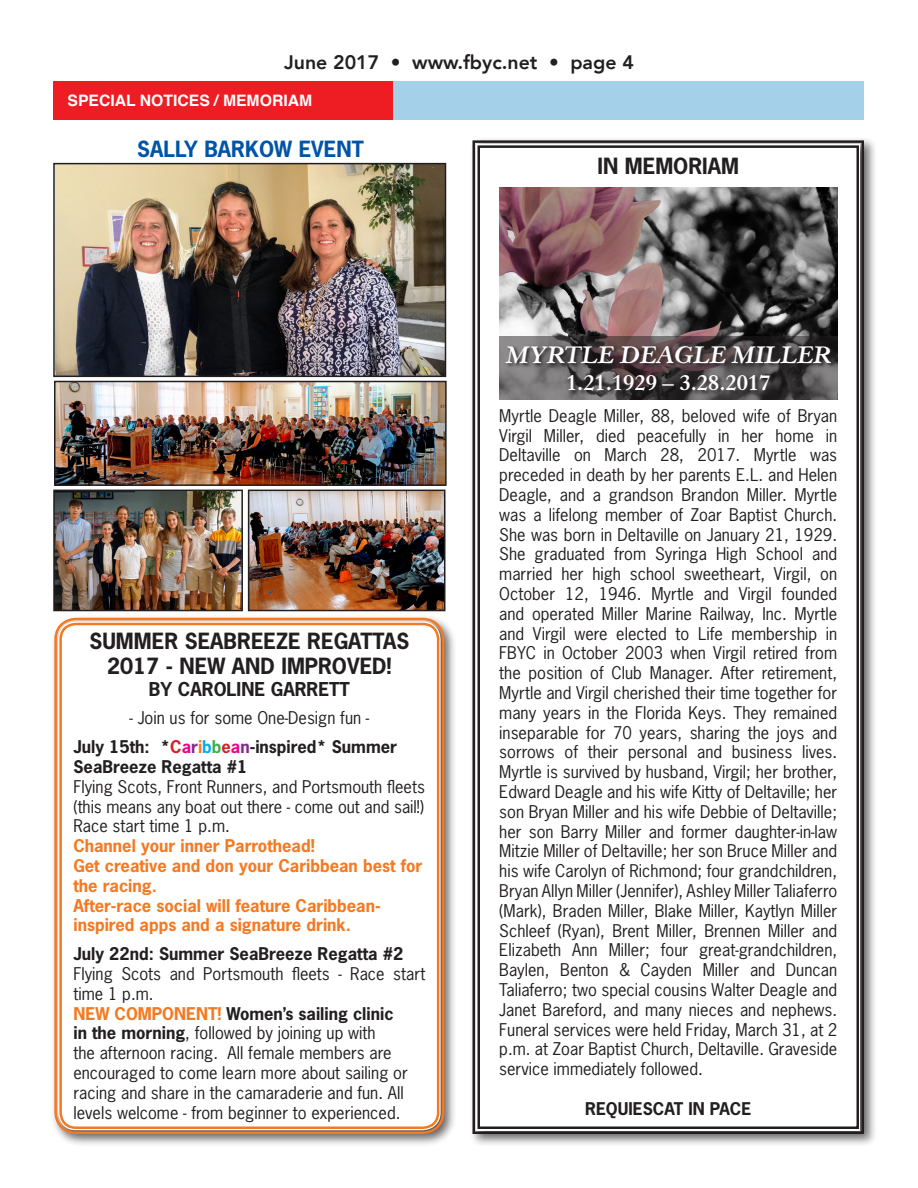
<style>
.page{position:relative;width:918px;height:1188px;background:#fff}
.page>*{position:absolute;margin:0;border:0;box-sizing:border-box;transform-origin:0 0}
.t1{font:italic 700 24px "Horley OSMT";color:#fff}
.t2{font:700 22.5px "Horley OSMT";color:#fff}
.t3{font:700 21px/25.2px "News Gothic Std";color:#231f20;text-align:center}
.t4{font:700 21px "News Gothic Std";color:#0154a6}
.t5{font:800 19.5px "Avenir";color:#231f20}
.t6{font:700 18px "News Gothic Std";color:#231f20}
.t7{font:16.5px/19.8px "News Gothic Std";color:#231f20}
.t8{font:700 16.5px/19.8px "News Gothic Std";color:#f47921}
.t9{font:700 16.5px/19.8px "News Gothic Std";color:#231f20}
.Arial-rev{font:700 15.75px "Helvetica";color:#fff}
.s1{color:#d1232a}
.s2{color:#ed028c}
.s3{color:#86288e}
.s4{color:#f47921}
.s5{color:#00aeef}
.s6{color:#40ae49}
.s7{font-weight:700;color:#f47921}
.s8{font-weight:700}
</style>
<div class="page">
<div style="left:54px;top:81px;width:339px;height:39px;background:#ee1d23"></div>
<div style="left:393px;top:81px;width:471px;height:39px;background:#a4d0e9"></div>
<div style="left:51px;top:614px;width:406px;height:533px;background:#231f20;opacity:.75"></div>
<div style="left:58px;top:622px;width:383px;height:508px;background:#fff;border-radius:18px"></div>
<div style="left:54px;top:618px;width:390px;height:516px;border:2px solid #f47921;border-radius:21px"></div>
<div style="left:59px;top:623px;width:380px;height:506px;border:2px solid #f47921;border-radius:15px"></div>
<div style="left:469px;top:137px;width:408px;height:1010px;background:#231f20;opacity:.75"></div>
<svg style="left:471px;top:139px;width:394px;height:996px"></svg>
<div style="left:478px;top:145px;width:381px;height:984px;border:2px solid #231f20"></div>
<img style="left:499px;top:187px;width:338px;height:149px">
<svg style="left:499px;top:336px;width:339px;height:64px;background:#534d4e"></svg>
<svg style="left:505px;top:345px;width:332px;height:51px;background:#4c4748"></svg>
<img style="left:56px;top:166px;width:387px;height:208px">
<div style="left:53px;top:163px;width:393px;height:214px;border:2px solid #231f20"></div>
<img style="left:57px;top:384px;width:387px;height:99px">
<div style="left:54px;top:381px;width:393px;height:105px;border:2px solid #231f20"></div>
<img style="left:56px;top:493px;width:184px;height:115px">
<div style="left:53px;top:490px;width:190px;height:121px;border:2px solid #231f20"></div>
<img style="left:251px;top:493px;width:192px;height:115px">
<div style="left:248px;top:490px;width:198px;height:121px;border:2px solid #231f20"></div>
<p class="t5" style="left:284px;top:47px;width:351px">June 2017 • www.fbyc.net • page 4</p>
<p class="Arial-rev" style="left:68px;top:88px;width:246px">SPECIAL NOTICES / MEMORIAM</p>
<p class="t4" style="left:137px;top:135px;width:228px">SALLY BARKOW EVENT</p>
<p class="t3" style="left:598px;top:153px;width:143px">IN MEMORIAM</p>
<p class="t3" style="left:89px;top:628px;width:322px">SUMMER SEABREEZE REGATTAS<br>2017 - NEW AND IMPROVED!</p>
<p class="t6" style="left:149px;top:677px;width:203px">BY CAROLINE GARRETT</p>
<p class="t7" style="left:130px;top:708px;width:241px">- Join us for some One-Design fun -</p>
<p class="t9" style="left:73px;top:737px;width:325px">July 15th: *<span class="s1">C</span><span class="s2">a</span><span class="s3">r</span><span class="s4">i</span><span class="s5">b</span><span class="s6">b</span><span class="s1">e</span><span class="s2">a</span><span class="s3">n</span>-inspired* Summer<br>SeaBreeze Regatta #1</p>
<p class="t7" style="left:73px;top:776px;width:353px">Flying Scots, Front Runners, and Portsmouth fleets (this means any boat out there - come out and sail!)</p>
<p class="t7" style="left:73px;top:816px;width:158px">Race start time 1 p.m.</p>
<p class="t8" style="left:73px;top:836px;width:243px">Channel your inner Parrothead!</p>
<p class="t8" style="left:73px;top:856px;width:351px">Get creative and don your Caribbean best for the racing.</p>
<p class="t8" style="left:73px;top:895px;width:309px">After-race social will feature Caribbean&shy;inspired apps and a signature drink.</p>
<p class="t9" style="left:73px;top:944px;width:331px">July 22nd: Summer SeaBreeze Regatta #2</p>
<p class="t7" style="left:73px;top:964px;width:354px">Flying Scots and Portsmouth fleets - Race start time 1 p.m.</p>
<p class="t7" style="left:73px;top:1003px;width:336px"><span class="s7">NEW COMPONENT!</span> <span class="s8">Women’s sailing clinic in the morning</span>, followed by joining up with<br>the afternoon racing. All female members are encouraged to come learn more about sailing or racing and share in the camaraderie and fun. All levels welcome - from beginner to experienced.</p>
<p class="t1" style="left:505px;top:341px;width:328px">MYRTLE DEAGLE MILLER</p>
<p class="t2" style="left:566px;top:369px;width:206px">1.21.1929 – 3.28.2017</p>
<p class="t7" style="left:499px;top:405px;width:339px;text-align:justify">Myrtle Deagle Miller, 88, beloved wife of Bryan Virgil Miller, died peacefully in her home in Deltaville on March 28, 2017. Myrtle was preceded in death by her parents E.L. and Helen Deagle, and a grandson Brandon Miller. Myrtle was a lifelong member of Zoar Baptist Church.<br>She was born in Deltaville on January 21, 1929.<br>She graduated from Syringa High School and married her high school sweetheart, Virgil, on October 12, 1946. Myrtle and Virgil founded and operated Miller Marine Railway, Inc. Myrtle and Virgil were elected to Life membership in FBYC in October 2003 when Virgil retired from the position of Club Manager. After retirement, Myrtle and Virgil cherished their time together for many years in the Florida Keys. They remained inseparable for 70 years, sharing the joys and sorrows of their personal and business lives.<br>Myrtle is survived by husband, Virgil; her brother, Edward Deagle and his wife Kitty of Deltaville; her son Bryan Miller and his wife Debbie of Deltaville; her son Barry Miller and former daughter-in-law Mitzie Miller of Deltaville; her son Bruce Miller and his wife Carolyn of Richmond; four grandchildren, Bryan Allyn Miller (Jennifer), Ashley Miller Taliaferro (Mark), Braden Miller, Blake Miller, Kaytlyn Miller Schleef (Ryan), Brent Miller, Brennen Miller and Elizabeth Ann Miller; four great-grandchildren, Baylen, Benton &amp; Cayden Miller and Duncan Taliaferro; two special cousins Walter Deagle and Janet Bareford, and many nieces and nephews.<br>Funeral services were held Friday, March 31, at 2 p.m. at Zoar Baptist Church, Deltaville. Graveside service immediately followed.</p>
<p class="t9" style="left:585px;top:1098px;width:168px">REQUIESCAT IN PACE</p>
</div>
